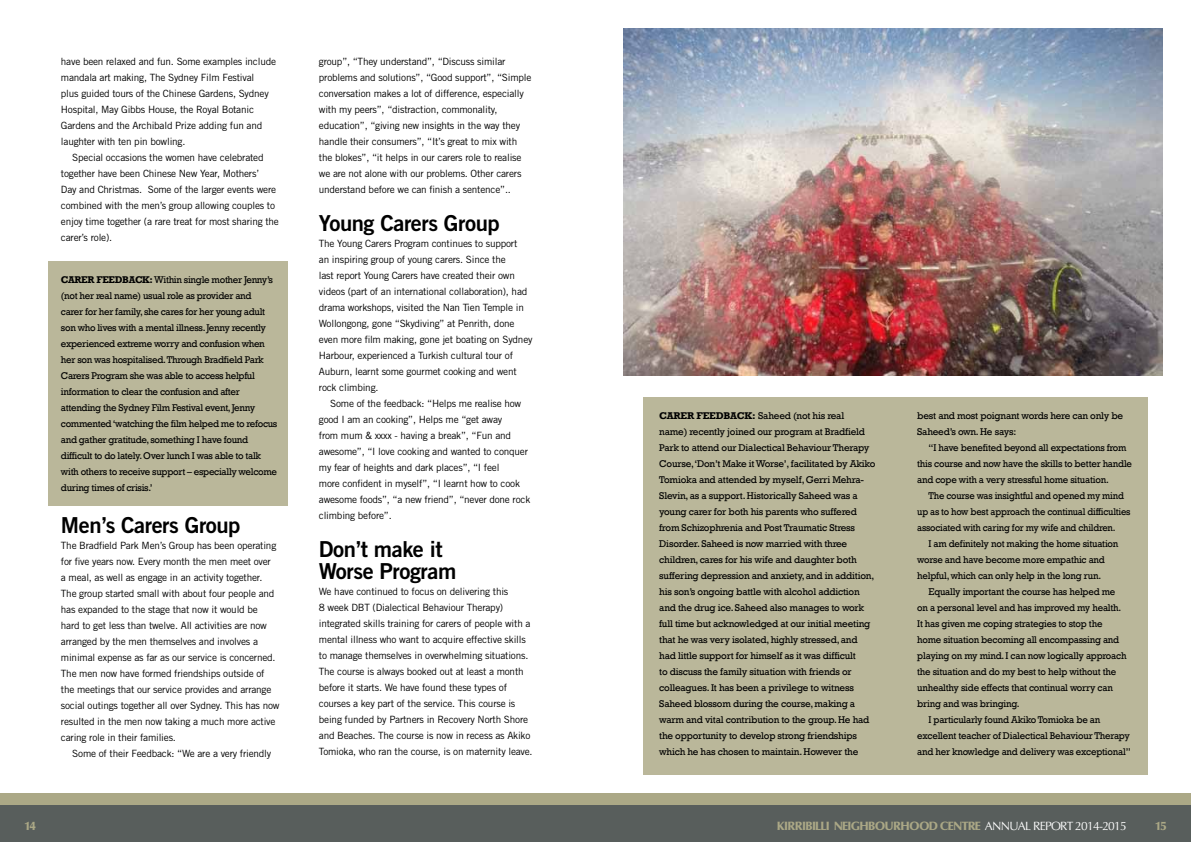
<style>
.page{position:relative;width:1191px;height:842px;background:#fff}
.page>*{position:absolute;margin:0;border:0;box-sizing:border-box;transform-origin:0 0}
.t1{font:22px/22px "Trade Gothic LT Std Bd 2";letter-spacing:-.02em;color:#000}
.t2{font:900 12px "Optima LT";letter-spacing:-.06em;color:#aba886}
.t3{font:10px/16px "Trade Gothic LT Std";letter-spacing:-.02em;color:#000}
.t4{font:10px/16px "Rockwell";letter-spacing:-.02em;color:#000}
.t5{font:10px/16px "Rockwell";letter-spacing:-.02em;color:#000;scale:.96 1}
.t6{font:10px/16px "Rockwell";letter-spacing:-.02em;color:#000;scale:.94 1}
.s1{font-weight:700}
.s2{font-weight:400;color:#fff}
</style>
<div class="page">
<div style="left:0;top:805px;width:1191px;height:37px;background:#585e5c"></div>
<div style="left:0;top:793px;width:1191px;height:12px;background:#aba886"></div>
<div style="left:643px;top:397px;width:504px;height:377px;background:#bab79a"></div>
<div style="left:48px;top:261px;width:240px;height:245px;background:#bab79a"></div>
<img style="left:624px;top:28px;width:538px;height:347px">
<p class="t3" style="left:61px;top:54px;width:217px">have been relaxed and fun. Some examples include mandala art making, The Sydney Film Festival<br>plus guided tours of the Chinese Gardens, Sydney Hospital, May Gibbs House, the Royal Botanic Gardens and the Archibald Prize adding fun and laughter with ten pin bowling.</p>
<p class="t3" style="left:61px;top:150px;width:219px;text-indent:11px">Special occasions the women have celebrated together have been Chinese New Year, Mothers’<br>Day and Christmas. Some of the larger events were combined with the men’s group allowing couples to enjoy time together (a rare treat for most sharing the carer’s role).</p>
<p class="t4" style="left:61px;top:272px;width:218px"><span class="s1">CARER FEEDBACK:</span> Within single mother Jenny’s (not her real name) usual role as provider and<br>carer for her family, she cares for her young adult son who lives with a mental illness. Jenny recently experienced extreme worry and confusion when her son was hospitalised. Through Bradfield Park Carers Program she was able to access helpful information to clear the confusion and after attending the Sydney Film Festival event, Jenny commented ‘watching the film helped me to refocus and gather gratitude, something I have found difficult to do lately. Over lunch I was able to talk with others to receive support – especially welcome during times of crisis.’</p>
<h1 class="t1" style="left:61px;top:514px;width:181px">Men’s Carers Group</h1>
<p class="t3" style="left:61px;top:538px;width:220px">The Bradfield Park Men’s Group has been operating for five years now. Every month the men meet over<br>a meal, as well as engage in an activity together.<br>The group started small with about four people and has expanded to the stage that now it would be<br>hard to get less than twelve. All activities are now arranged by the men themselves and involves a minimal expense as far as our service is concerned.<br>The men now have formed friendships outside of the meetings that our service provides and arrange social outings together all over Sydney. This has now resulted in the men now taking a much more active caring role in their families.</p>
<p class="t3" style="left:72px;top:746px;width:200px">Some of their Feedback: “We are a very friendly</p>
<p class="t3" style="left:319px;top:54px;width:214px">group”, “They understand”, “Discuss similar problems and solutions”, “Good support”, “Simple conversation makes a lot of difference, especially with my peers”, “distraction, commonality, education”, “giving new insights in the way they handle their consumers”, “It’s great to mix with the blokes”, “it helps in our carers role to realise we are not alone with our problems. Other carers understand before we can finish a sentence”..</p>
<h1 class="t1" style="left:319px;top:212px;width:182px">Young Carers Group</h1>
<p class="t3" style="left:319px;top:236px;width:215px">The Young Carers Program continues to support<br>an inspiring group of young carers. Since the<br>last report Young Carers have created their own videos (part of an international collaboration), had drama workshops, visited the Nan Tien Temple in Wollongong, gone “Skydiving” at Penrith, done even more film making, gone jet boating on Sydney Harbour, experienced a Turkish cultural tour of Auburn, learnt some gourmet cooking and went rock climbing.</p>
<p class="t3" style="left:319px;top:396px;width:213px;text-indent:11px">Some of the feedback: “Helps me realise how good I am an cooking”, Helps me “get away<br>from mum &amp; xxxx - having a break”, “Fun and awesome”, “I love cooking and wanted to conquer my fear of heights and dark places”, “I feel<br>more confident in myself”, “I learnt how to cook awesome foods”, “a new friend”, “never done rock climbing before”.</p>
<h1 class="t1" style="left:319px;top:538px;width:139px">Don’t make it<br>Worse Program</h1>
<p class="t3" style="left:319px;top:584px;width:215px">We have continued to focus on delivering this<br>8 week DBT (Dialectical Behaviour Therapy) integrated skills training for carers of people with a mental illness who want to acquire effective skills to manage themselves in overwhelming situations.<br>The course is always booked out at least a month before it starts. We have found these types of courses a key part of the service. This course is being funded by Partners in Recovery North Shore and Beaches. The course is now in recess as Akiko Tomioka, who ran the course, is on maternity leave.</p>
<p class="t4" style="left:659px;top:408px;width:218px"><span class="s1">CARER FEEDBACK:</span> Saheed (not his real<br>name) recently joined our program at Bradfield Park to attend our Dialectical Behaviour Therapy Course, ‘Don’t Make it Worse’, facilitated by Akiko Tomioka and attended by myself, Gerri Mehra-Slevin, as a support. Historically Saheed was a young carer for both his parents who suffered from Schizophrenia and Post Traumatic Stress Disorder. Saheed is now married with three children, cares for his wife and daughter both suffering depression and anxiety, and in addition, his son’s ongoing battle with alcohol addiction and the drug ice. Saheed also manages to work full time but acknowledged at our initial meeting that he was very isolated, highly stressed, and had little support for himself as it was difficult<br>to discuss the family situation with friends or colleagues. It has been a privilege to witness Saheed blossom during the course, making a warm and vital contribution to the group. He had the opportunity to develop strong friendships which he has chosen to maintain. However the</p>
<p class="t4" style="left:917px;top:407px;width:207px">best and most poignant words here can only be<br>Saheed’s own. He says:</p>
<p class="t5" style="left:917px;top:439px;width:225px;text-indent:11px">“I have benefited beyond all expectations from this course and now have the skills to better handle and cope with a very stressful home situation.</p>
<p class="t6" style="left:917px;top:487px;width:228px;text-indent:11px">The course was insightful and opened my mind up as to how best approach the continual difficulties associated with caring for my wife and children.</p>
<p class="t5" style="left:917px;top:535px;width:211px;text-indent:11px">I am definitely not making the home situation worse and have become more empathic and helpful, which can only help in the long run.</p>
<p class="t5" style="left:928px;top:583px;width:196px">Equally important the course has helped me</p>
<p class="t5" style="left:917px;top:599px;width:214px">on a personal level and has improved my health.</p>
<p class="t5" style="left:917px;top:615px;width:194px">It has given me coping strategies to stop the</p>
<p class="t5" style="left:917px;top:631px;width:212px">home situation becoming all encompassing and</p>
<p class="t5" style="left:917px;top:647px;width:219px">playing on my mind. I can now logically approach</p>
<p class="t5" style="left:917px;top:663px;width:209px">the situation and do my best to help without the</p>
<p class="t5" style="left:917px;top:679px;width:205px">unhealthy side effects that continual worry can</p>
<p class="t5" style="left:917px;top:695px;width:108px">bring and was bringing.</p>
<p class="t5" style="left:928px;top:711px;width:180px">I particularly found Akiko Tomioka be an</p>
<p class="t5" style="left:917px;top:727px;width:223px">excellent teacher of Dialectical Behaviour Therapy</p>
<p class="t5" style="left:917px;top:743px;width:224px">and her knowledge and delivery was exceptional”</p>
<p class="t2" style="left:24px;top:819px;width:13px">14</p>
<p class="t2" style="left:777px;top:819px;width:351px">KIRRIBILLI NEIGHBOURHOOD CENTRE <span class="s2">ANNUAL REPORT 2014-2015</span></p>
<p class="t2" style="left:1155px;top:819px;width:13px">15</p>
</div>
